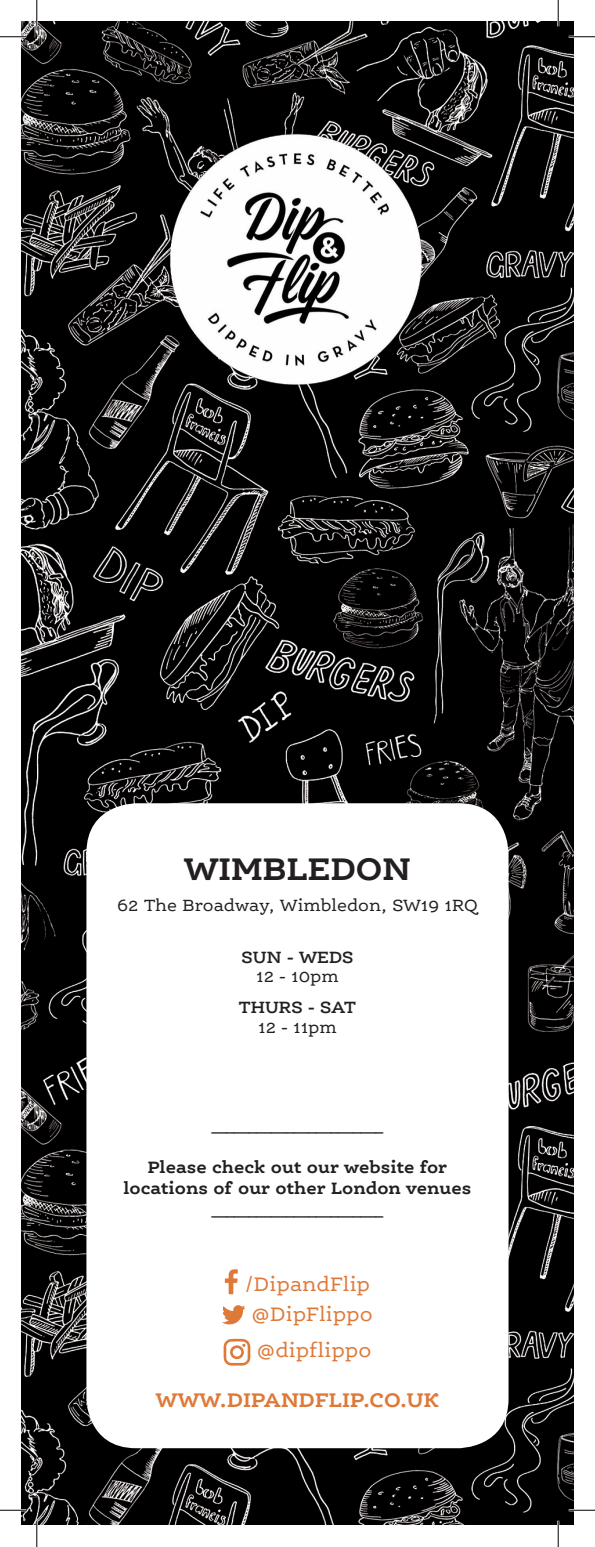
<style>
.page{position:relative;width:595px;height:1547px;background:#fff}
.page>*{position:absolute;margin:0;border:0;box-sizing:border-box;transform-origin:0 0}
.t1{font:700 33.25px "Ernestine Pro";color:#231f20}
.t2{font:21px "Ernestine Pro";color:#de7a39}
.t3{font:700 21px "Ernestine Pro";letter-spacing:.005em;color:#de7a39}
.t4{font:17.5px "Ernestine Pro";color:#231f20}
.t5{font:700 17.5px/21px "Ernestine Pro";color:#231f20;text-align:center}
.t6{font:600 17.5px "Ernestine Pro";color:#231f20}
</style>
<div class="page">
<img style="left:22px;top:22px;width:550px;height:1503px">
<div style="left:86px;top:803px;width:422px;height:645px;background:#fff;border-radius:50px"></div>
<svg style="left:225px;top:1269px;width:13px;height:25px"></svg>
<svg style="left:222px;top:1305px;width:23px;height:19px"></svg>
<svg style="left:223px;top:1339px;width:27px;height:27px"></svg>
<img style="left:157px;top:115px;width:281px;height:284px">
<hr style="left:0;top:36px;width:26px;height:2px;background:#fff">
<hr style="left:568px;top:36px;width:26px;height:2px;background:#fff">
<hr style="left:0;top:1509px;width:26px;height:2px;background:#fff">
<hr style="left:568px;top:1509px;width:26px;height:2px;background:#fff">
<hr style="left:36px;top:0;width:2px;height:26px;background:#fff">
<hr style="left:36px;top:1521px;width:2px;height:26px;background:#fff">
<hr style="left:557px;top:0;width:2px;height:26px;background:#fff">
<hr style="left:557px;top:1521px;width:2px;height:26px;background:#fff">
<svg style="left:0;top:36px;width:26px;height:1px"></svg>
<svg style="left:568px;top:36px;width:26px;height:1px"></svg>
<svg style="left:0;top:1510px;width:26px;height:1px"></svg>
<svg style="left:568px;top:1510px;width:26px;height:1px"></svg>
<svg style="left:36px;top:0;width:1px;height:26px"></svg>
<svg style="left:36px;top:1521px;width:1px;height:26px"></svg>
<svg style="left:557px;top:0;width:1px;height:26px"></svg>
<svg style="left:557px;top:1521px;width:1px;height:26px"></svg>
<p class="t1" style="left:184px;top:848px;width:228px">WIMBLEDON</p>
<p class="t4" style="left:117px;top:895px;width:362px">62 The Broadway, Wimbledon, SW19 1RQ</p>
<p class="t6" style="left:241px;top:946px;width:113px">SUN - WEDS</p>
<p class="t4" style="left:256px;top:966px;width:84px">12 - 10pm</p>
<p class="t6" style="left:239px;top:997px;width:119px">THURS - SAT</p>
<p class="t4" style="left:258px;top:1016px;width:80px">12 - 11pm</p>
<p class="t4" style="left:211px;top:1114px;width:173px">_______________________</p>
<p class="t5" style="left:123px;top:1156px;width:349px">Please check out our website for locations of our other London venues</p>
<p class="t4" style="left:211px;top:1198px;width:173px">_______________________</p>
<p class="t2" style="left:244px;top:1271px;width:127px">/DipandFlip</p>
<p class="t2" style="left:251px;top:1301px;width:122px">@DipFlippo</p>
<p class="t2" style="left:257px;top:1337px;width:116px">@dipflippo</p>
<p class="t3" style="left:156px;top:1386px;width:284px">WWW.DIPANDFLIP.CO.UK</p>
</div>
